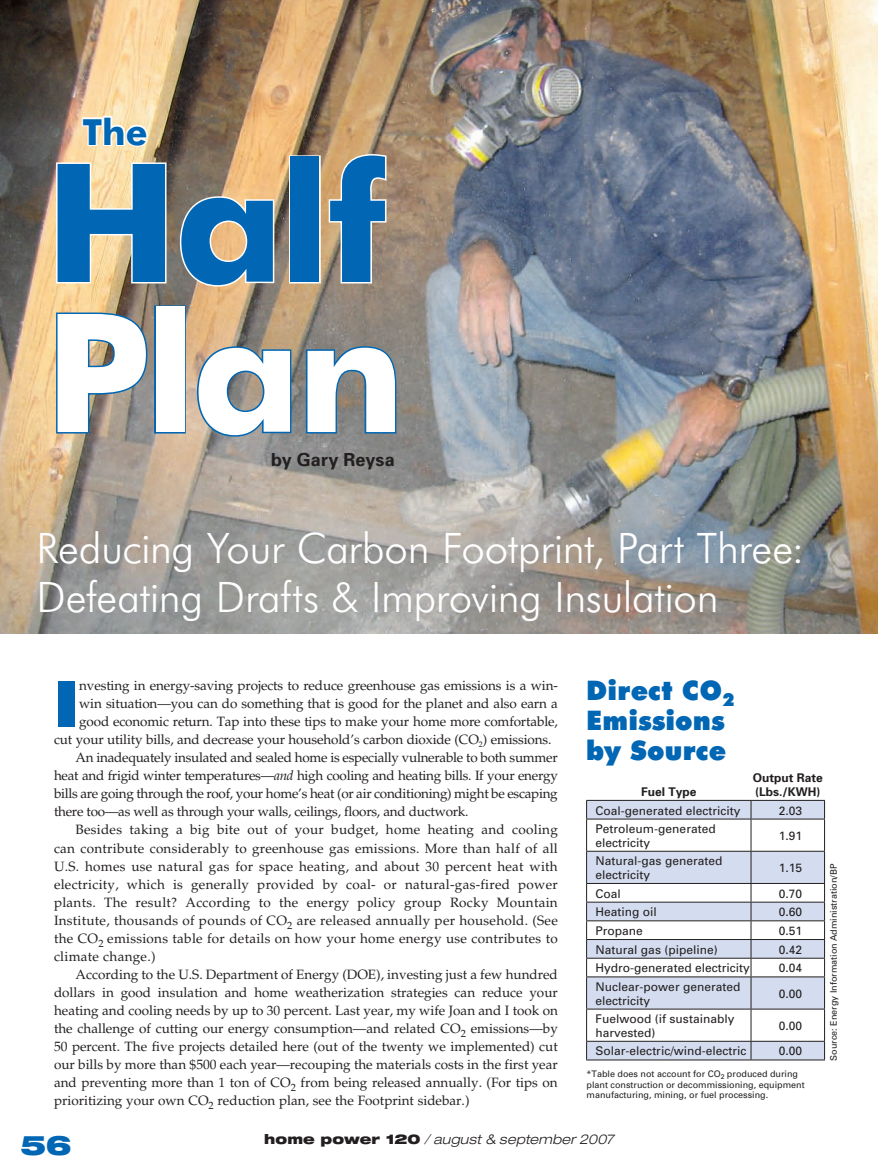
<style>
.page{position:relative;width:878px;height:1175px;background:#fff}
.page>*{position:absolute;margin:0;border:0;box-sizing:border-box;transform-origin:0 0}
.t1{font:700 165px/150px "Futuri SW";letter-spacing:-.025em;color:#0166b3}
.Body_1st{font:700 expanded 63.9px "Futuri SW";color:#0166b3}
.Subtitle{font:300 42px/49.5px "Futuri SW";letter-spacing:-.01em;color:#fff}
.t2{font:700 36px "Futuri SW";color:#0166b3}
.Reysa_Head{font:700 expanded 27px/30px "Futuri SW";letter-spacing:.005em;color:#0166b3}
.t3{font:900 expanded 27px "Helvetica Neue";color:#0166b3}
.Author{font:700 18px "Univers";letter-spacing:.005em;color:#231f20}
.Body{font:13.5px/18px "Palatino";color:#231f20;text-align:justify}
.Body_1st-2{font:13.5px "Palatino";letter-spacing:-.01em;color:#231f20}
.t4{font:italic 300 expanded 13.5px "Helvetica Neue";letter-spacing:.02em;color:#231f20}
.Table_Body{font:12px/13.5px "Univers";color:#231f20}
.Table_Body-2{font:700 12px/13.5px "Univers";color:#231f20}
.Table_Body-3{font:9px/10.5px "Univers";color:#231f20}
.s1{color:#fff}
.s2{font-style:italic}
.s3{font-weight:900;font-style:normal}
</style>
<div class="page">
<img style="left:0;top:0;width:878px;height:633px">
<svg style="left:55px;top:161px;width:113px;height:124px;background:#d6be98"></svg>
<svg style="left:178px;top:195px;width:98px;height:93px;background:#c5ab8d"></svg>
<div style="left:289px;top:155px;width:32px;height:128px;border:3px solid #fff"></div>
<svg style="left:327px;top:152px;width:61px;height:133px;background:#b69f85"></svg>
<img style="left:55px;top:311px;width:94px;height:124px">
<div style="left:154px;top:305px;width:32px;height:128px;border:3px solid #0166b3"></div>
<svg style="left:195px;top:345px;width:98px;height:93px;background:#909392"></svg>
<svg style="left:304px;top:345px;width:94px;height:90px;background:#6f7e87"></svg>
<div style="left:587px;top:801px;width:237px;height:258px;background:#d4ddef"></div>
<svg style="left:587px;top:819px;width:237px;height:221px"></svg>
<hr style="left:586px;top:800px;width:165px;height:1px;background:#231f20">
<svg style="left:586px;top:800px;width:1px;height:18px"></svg>
<hr style="left:751px;top:800px;width:73px;height:1px;background:#231f20">
<svg style="left:750px;top:800px;width:1px;height:18px"></svg>
<svg style="left:824px;top:800px;width:1px;height:18px"></svg>
<hr style="left:586px;top:818px;width:165px;height:1px;background:#231f20">
<hr style="left:586px;top:819px;width:1px;height:32px;background:#231f20">
<hr style="left:751px;top:818px;width:73px;height:1px;background:#231f20">
<hr style="left:750px;top:819px;width:1px;height:32px;background:#231f20">
<hr style="left:824px;top:819px;width:1px;height:32px;background:#231f20">
<hr style="left:586px;top:851px;width:165px;height:1px;background:#231f20">
<hr style="left:586px;top:851px;width:1px;height:32px;background:#231f20">
<hr style="left:751px;top:851px;width:73px;height:1px;background:#231f20">
<hr style="left:750px;top:851px;width:1px;height:32px;background:#231f20">
<hr style="left:824px;top:851px;width:1px;height:32px;background:#231f20">
<hr style="left:586px;top:883px;width:165px;height:1px;background:#231f20">
<hr style="left:751px;top:883px;width:73px;height:1px;background:#231f20">
<hr style="left:586px;top:901px;width:165px;height:1px;background:#231f20">
<hr style="left:751px;top:901px;width:73px;height:1px;background:#231f20">
<hr style="left:586px;top:920px;width:165px;height:1px;background:#231f20">
<hr style="left:751px;top:920px;width:73px;height:1px;background:#231f20">
<hr style="left:586px;top:939px;width:165px;height:1px;background:#231f20">
<hr style="left:751px;top:939px;width:73px;height:1px;background:#231f20">
<hr style="left:586px;top:957px;width:165px;height:1px;background:#231f20">
<svg style="left:586px;top:883px;width:1px;height:93px"></svg>
<hr style="left:751px;top:957px;width:73px;height:1px;background:#231f20">
<svg style="left:750px;top:884px;width:1px;height:92px"></svg>
<svg style="left:824px;top:883px;width:1px;height:93px"></svg>
<hr style="left:586px;top:976px;width:165px;height:1px;background:#231f20">
<hr style="left:586px;top:977px;width:1px;height:31px;background:#231f20">
<hr style="left:751px;top:976px;width:73px;height:1px;background:#231f20">
<hr style="left:750px;top:977px;width:1px;height:31px;background:#231f20">
<hr style="left:824px;top:977px;width:1px;height:31px;background:#231f20">
<hr style="left:586px;top:1008px;width:165px;height:1px;background:#231f20">
<hr style="left:586px;top:1009px;width:1px;height:31px;background:#231f20">
<hr style="left:751px;top:1008px;width:73px;height:1px;background:#231f20">
<hr style="left:750px;top:1009px;width:1px;height:31px;background:#231f20">
<hr style="left:824px;top:1009px;width:1px;height:31px;background:#231f20">
<hr style="left:586px;top:1040px;width:165px;height:1px;background:#231f20">
<svg style="left:586px;top:1041px;width:1px;height:18px"></svg>
<hr style="left:751px;top:1040px;width:73px;height:1px;background:#231f20">
<svg style="left:750px;top:1041px;width:1px;height:18px"></svg>
<svg style="left:824px;top:1041px;width:1px;height:18px"></svg>
<hr style="left:586px;top:1059px;width:165px;height:1px;background:#231f20">
<hr style="left:751px;top:1059px;width:73px;height:1px;background:#231f20">
<svg style="left:80px;top:114px;width:70px;height:34px"></svg>
<p class="t2" style="left:82px;top:109px;width:67px">The</p>
<p class="t1" style="left:45px;top:163px;width:361px">Half<br><span class="s1">Plan</span></p>
<p class="Author" style="left:271px;top:448px;width:125px">by Gary Reysa</p>
<p class="Subtitle" style="left:36px;top:522px;width:769px">Reducing Your Carbon Footprint, Part Three:<br>Defeating Drafts &amp; Improving Insulation</p>
<p class="Body_1st" style="left:54px;top:657px;width:27px">I</p>
<p class="Body_1st-2" style="left:79px;top:678px;width:480px">nvesting in energy-saving projects to reduce greenhouse gas emissions is a win-</p>
<p class="Body_1st-2" style="left:79px;top:696px;width:480px">win situation—you can do something that is good for the planet and also earn a</p>
<p class="Body_1st-2" style="left:79px;top:714px;width:480px">good economic return. Tap into these tips to make your home more comfortable,</p>
<p class="Body_1st-2" style="left:54px;top:732px;width:499px">cut your utility bills, and decrease your household’s carbon dioxide (CO<sub>2</sub>) emissions.</p>
<p class="Body" style="left:54px;top:749px;width:505px;text-indent:22px">An inadequately insulated and sealed home is especially vulnerable to both summer heat and frigid winter temperatures—<span class="s2">and</span> high cooling and heating bills. If your energy bills are going through the roof, your home’s heat (or air conditioning) might be escaping there too—as well as through your walls, ceilings, floors, and ductwork.</p>
<p class="Body" style="left:54px;top:821px;width:505px;text-indent:22px">Besides taking a big bite out of your budget, home heating and cooling can contribute considerably to greenhouse gas emissions. More than half of all U.S. homes use natural gas for space heating, and about 30 percent heat with electricity, which is generally provided by coal- or natural-gas-fired power plants. The result? According to the energy policy group Rocky Mountain Institute, thousands of pounds of CO<sub>2</sub> are released annually per household. (See the CO<sub>2</sub> emissions table for details on how your home energy use contributes to climate change.)</p>
<p class="Body" style="left:54px;top:965px;width:505px;text-indent:22px">According to the U.S. Department of Energy (DOE), investing just a few hundred dollars in good insulation and home weatherization strategies can reduce your heating and cooling needs by up to 30 percent. Last year, my wife Joan and I took on the challenge of cutting our energy consumption—and related CO<sub>2</sub> emissions—by 50 percent. The five projects detailed here (out of the twenty we implemented) cut our bills by more than $500 each year—recouping the materials costs in the first year and preventing more than 1 ton of CO<sub>2</sub> from being released annually. (For tips on prioritizing your own CO<sub>2</sub> reduction plan, see the Footprint sidebar.)</p>
<p class="Reysa_Head" style="left:586px;top:674px;width:150px">Direct CO<sub>2<br></sub>Emissions by Source</p>
<p class="Table_Body-2" style="left:641px;top:784px;width:57px">Fuel Type</p>
<p class="Table_Body-2" style="left:752px;top:771px;width:72px">Output Rate (Lbs./KWH)</p>
<p class="Table_Body" style="left:595px;top:803px;width:146px">Coal-generated electricity</p>
<p class="Table_Body" style="left:778px;top:803px;width:25px">2.03</p>
<p class="Table_Body" style="left:595px;top:822px;width:122px">Petroleum-generated electricity</p>
<p class="Table_Body" style="left:778px;top:828px;width:25px">1.91</p>
<p class="Table_Body" style="left:595px;top:854px;width:128px">Natural-gas generated electricity</p>
<p class="Table_Body" style="left:778px;top:861px;width:25px">1.15</p>
<p class="Table_Body" style="left:595px;top:886px;width:27px">Coal</p>
<p class="Table_Body" style="left:778px;top:886px;width:25px">0.70</p>
<p class="Table_Body" style="left:595px;top:905px;width:63px">Heating oil</p>
<p class="Table_Body" style="left:778px;top:905px;width:25px">0.60</p>
<p class="Table_Body" style="left:595px;top:923px;width:49px">Propane</p>
<p class="Table_Body" style="left:778px;top:923px;width:25px">0.51</p>
<p class="Table_Body" style="left:595px;top:942px;width:124px">Natural gas (pipeline)</p>
<p class="Table_Body" style="left:778px;top:942px;width:25px">0.42</p>
<p class="Table_Body" style="left:595px;top:961px;width:156px">Hydro-generated electricity</p>
<p class="Table_Body" style="left:778px;top:961px;width:25px">0.04</p>
<p class="Table_Body" style="left:595px;top:979px;width:146px">Nuclear-power generated electricity</p>
<p class="Table_Body" style="left:778px;top:986px;width:25px">0.00</p>
<p class="Table_Body" style="left:595px;top:1012px;width:140px">Fuelwood (if sustainably harvested)</p>
<p class="Table_Body" style="left:778px;top:1018px;width:25px">0.00</p>
<p class="Table_Body" style="left:595px;top:1044px;width:152px">Solar-electric/wind-electric</p>
<p class="Table_Body" style="left:778px;top:1044px;width:25px">0.00</p>
<p class="Table_Body-3" style="left:586px;top:1068px;width:219px">*Table does not account for CO<sub>2</sub> produced during plant construction or decommissioning, equipment manufacturing, mining, or fuel processing.</p>
<p class="Table_Body-3" style="left:828px;top:1060px;width:198px;rotate:-90deg">Source: Energy Information Administration/BP</p>
<p class="t3" style="left:20px;top:1128px;width:53px">56</p>
<p class="t4" style="left:264px;top:1131px;width:351px"><span class="s3">home power 120</span> / august &amp; september 2007</p>
</div>
